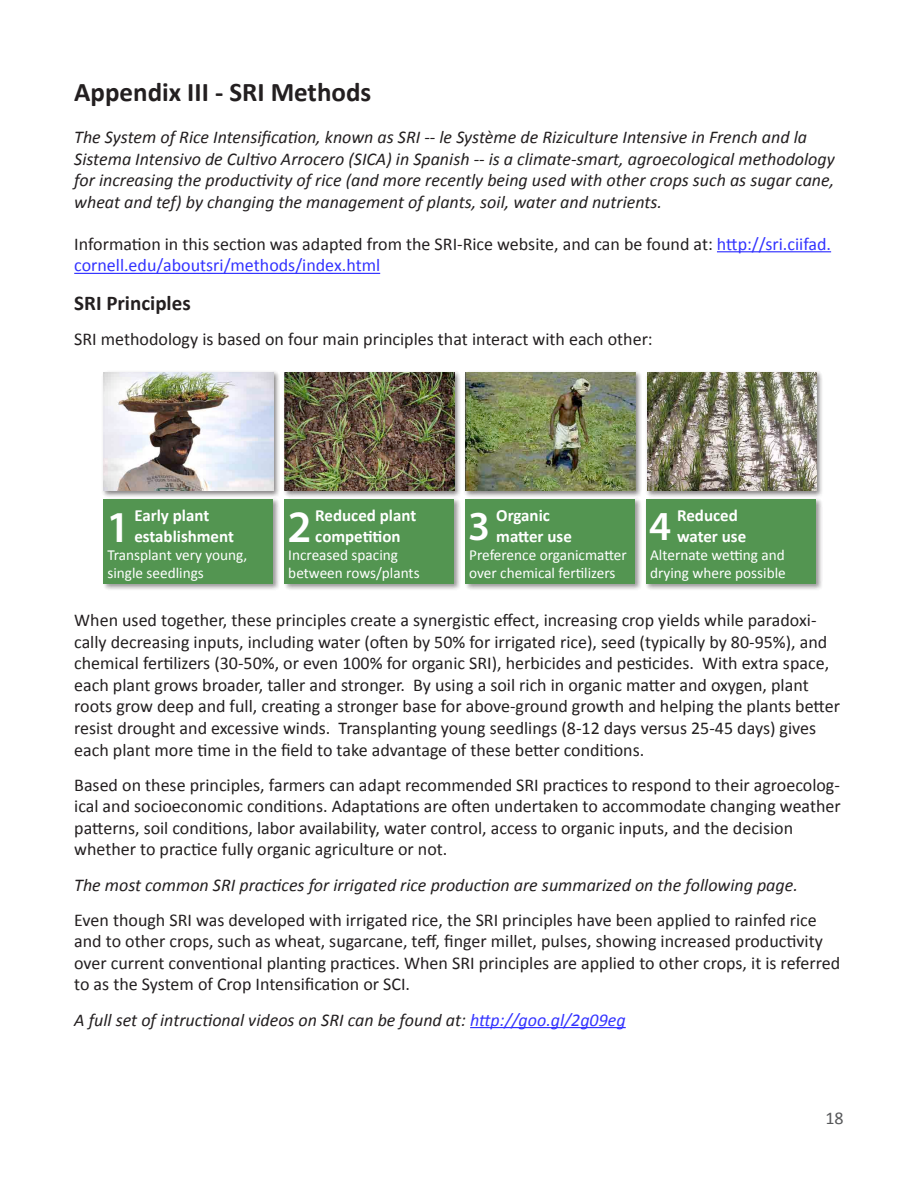
<style>
.page{position:relative;width:918px;height:1188px;background:#fff}
.page>*{position:absolute;margin:0;border:0;box-sizing:border-box;transform-origin:0 0}
.t1{font:600 45.15px "Myriad Pro";color:#fff}
.t2{font:600 44.25px "Myriad Pro";color:#fff}
.t3{font:600 41.4px "Myriad Pro";color:#fff}
.t4{font:700 27px "Calibri";color:#231f20}
.t5{font:700 21px "Calibri";color:#231f20}
.t6{font:18px/21.6px "Calibri";color:#231f20}
.t7{font:italic 18px/21.6px "Calibri";color:#231f20}
.t8{font:18px "Calibri";color:#57585a}
.t9{font:700 17.1px "Calibri";color:#fff}
.t10{font:15.3px/18.5px "Calibri";color:#fff}
.s1{color:#33f}
</style>
<div class="page">
<hr style="left:717px;top:251px;width:114px;height:1px;background:#33f">
<hr style="left:74px;top:273px;width:306px;height:1px;background:#33f">
<hr style="left:470px;top:1027px;width:156px;height:1px;background:#33f">
<div style="left:102px;top:497px;width:179px;height:94px;background:#231f20;opacity:.55"></div>
<div style="left:104px;top:499px;width:169px;height:84px;background:#539551"></div>
<div style="left:102px;top:371px;width:178px;height:127px;background:#231f20;opacity:.55"></div>
<img style="left:104px;top:373px;width:169px;height:118px">
<div style="left:283px;top:497px;width:179px;height:94px;background:#231f20;opacity:.55"></div>
<div style="left:285px;top:499px;width:169px;height:84px;background:#539551"></div>
<div style="left:283px;top:371px;width:178px;height:127px;background:#231f20;opacity:.55"></div>
<img style="left:285px;top:373px;width:169px;height:118px">
<div style="left:464px;top:497px;width:178px;height:94px;background:#231f20;opacity:.55"></div>
<div style="left:466px;top:499px;width:169px;height:84px;background:#539551"></div>
<div style="left:463px;top:371px;width:179px;height:127px;background:#231f20;opacity:.55"></div>
<img style="left:466px;top:373px;width:169px;height:118px">
<div style="left:645px;top:497px;width:178px;height:94px;background:#231f20;opacity:.55"></div>
<div style="left:647px;top:499px;width:169px;height:84px;background:#539551"></div>
<div style="left:645px;top:371px;width:178px;height:127px;background:#231f20;opacity:.55"></div>
<img style="left:647px;top:373px;width:169px;height:118px">
<p class="t4" style="left:74px;top:76px;width:299px">Appendix III - SRI Methods</p>
<p class="t7" style="left:74px;top:125px;width:762px">The System of Rice Intensification, known as SRI -- le Système de Riziculture Intensive in French and la Sistema Intensivo de Cultivo Arrocero (SICA) in Spanish -- is a climate-smart, agroecological methodology for increasing the productivity of rice (and more recently being used with other crops such as sugar cane, wheat and tef) by changing the management of plants, soil, water and nutrients.</p>
<p class="t6" style="left:74px;top:232px;width:758px">Information in this section was adapted from the SRI-Rice website, and can be found at: <span class="s1">http://sri.ciifad. cornell.edu/aboutsri/methods/index.html</span></p>
<p class="t5" style="left:74px;top:290px;width:118px">SRI Principles</p>
<p class="t6" style="left:74px;top:328px;width:580px">SRI methodology is based on four main principles that interact with each other:</p>
<p class="t2" style="left:107px;top:499px;width:25px">1</p>
<p class="t9" style="left:315px;top:505px;width:102px">Reduced plant</p>
<p class="t9" style="left:134px;top:505px;width:76px">Early plant</p>
<p class="t9" style="left:134px;top:525px;width:101px">establishment</p>
<p class="t10" style="left:107px;top:545px;width:141px">Transplant very young, single seedlings</p>
<p class="t3" style="left:468px;top:500px;width:24px">3</p>
<p class="t9" style="left:677px;top:505px;width:62px">Reduced</p>
<p class="t1" style="left:288px;top:498px;width:26px">2</p>
<p class="t9" style="left:496px;top:505px;width:55px">Organic</p>
<p class="t3" style="left:649px;top:500px;width:24px">4</p>
<p class="t9" style="left:315px;top:525px;width:87px">competition</p>
<p class="t10" style="left:288px;top:545px;width:111px">Increased spacing</p>
<p class="t10" style="left:288px;top:563px;width:133px">between rows/plants</p>
<p class="t9" style="left:496px;top:525px;width:77px">matter use</p>
<p class="t10" style="left:469px;top:545px;width:159px">Preference organicmatter over chemical fertilizers</p>
<p class="t9" style="left:677px;top:525px;width:71px">water use</p>
<p class="t10" style="left:650px;top:545px;width:136px">Alternate wetting and</p>
<p class="t10" style="left:650px;top:563px;width:137px">drying where possible</p>
<p class="t6" style="left:74px;top:608px;width:767px">When used together, these principles create a synergistic effect, increasing crop yields while paradoxi&shy;cally decreasing inputs, including water (often by 50% for irrigated rice), seed (typically by 80-95%), and chemical fertilizers (30-50%, or even 100% for organic SRI), herbicides and pesticides. With extra space, each plant grows broader, taller and stronger. By using a soil rich in organic matter and oxygen, plant roots grow deep and full, creating a stronger base for above-ground growth and helping the plants better resist drought and excessive winds. Transplanting young seedlings (8-12 days versus 25-45 days) gives each plant more time in the field to take advantage of these better conditions.</p>
<p class="t6" style="left:74px;top:773px;width:768px">Based on these principles, farmers can adapt recommended SRI practices to respond to their agroecolog&shy;ical and socioeconomic conditions. Adaptations are often undertaken to accommodate changing weather patterns, soil conditions, labor availability, water control, access to organic inputs, and the decision whether to practice fully organic agriculture or not.</p>
<p class="t7" style="left:74px;top:873px;width:725px">The most common SRI practices for irrigated rice production are summarized on the following page.</p>
<p class="t6" style="left:74px;top:908px;width:767px">Even though SRI was developed with irrigated rice, the SRI principles have been applied to rainfed rice and to other crops, such as wheat, sugarcane, teff, finger millet, pulses, showing increased productivity over current conventional planting practices. When SRI principles are applied to other crops, it is referred to as the System of Crop Intensification or SCI.</p>
<p class="t7" style="left:74px;top:1008px;width:553px">A full set of intructional videos on SRI can be found at: <span class="s1">http://goo.gl/2g09eg</span></p>
<p class="t8" style="left:826px;top:1107px;width:20px">18</p>
</div>
